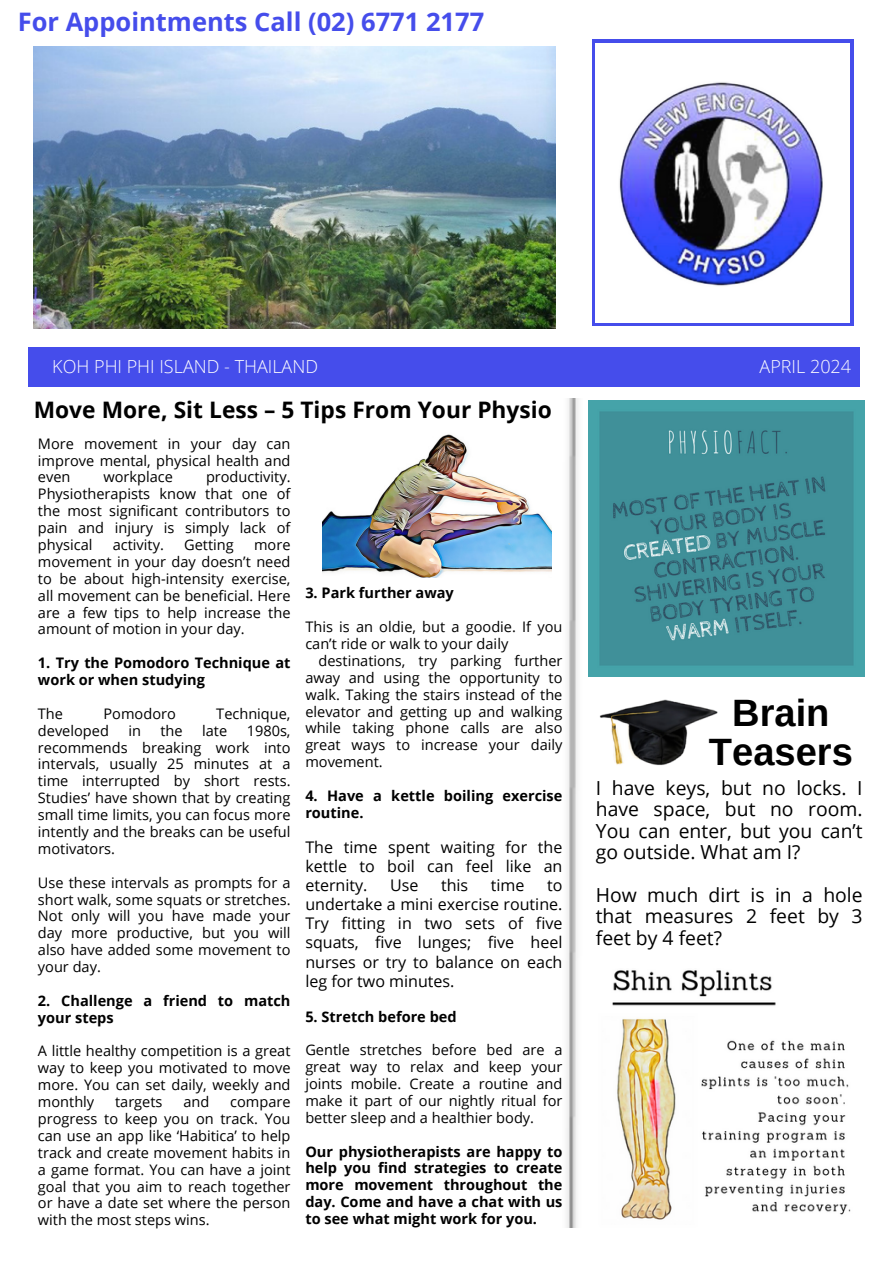
<style>
.page{position:relative;width:894px;height:1264px;background:#fff}
.page>*{position:absolute;margin:0;border:0;box-sizing:border-box;transform-origin:0 0}
.t1{font:700 38.1px/39px "Arimo";color:#000;text-align:center}
.t2{font:700 25.5px "Open Sans";color:#454deb}
.t3{font:700 22.8px "Open Sans";color:#000}
.t4{font:19.35px/21.3px "Open Sans";color:#000;text-align:justify}
.t5{font:300 18px "Open Sans";color:#fff}
.t6{font:16.05px/19.2px "Open Sans";color:#000}
.t7{font:14.55px/16.8px "Open Sans";color:#000;text-align:justify}
.t8{font:700 14.55px/16.8px "Open Sans";color:#000}
</style>
<div class="page">
<div style="left:28px;top:347px;width:831px;height:39px;background:#454deb"></div>
<div style="left:592px;top:39px;width:261px;height:287px;background:linear-gradient(to right,#454deb,#454deb)"></div>
<div style="left:595px;top:43px;width:254px;height:279px;background:#fff"></div>
<img style="left:619px;top:82px;width:204px;height:204px">
<img style="left:566px;top:398px;width:12px;height:828px">
<img style="left:34px;top:46px;width:521px;height:282px">
<img style="left:599px;top:699px;width:119px;height:67px">
<img style="left:588px;top:401px;width:276px;height:275px">
<img style="left:612px;top:970px;width:239px;height:250px">
<img style="left:323px;top:434px;width:228px;height:143px">
<p class="t2" style="left:18px;top:4px;width:468px">For Appointments Call (02) 6771 2177</p>
<p class="t5" style="left:52px;top:354px;width:267px">KOH PHI PHI ISLAND - THAILAND</p>
<h1 class="t5" style="left:759px;top:354px;width:93px">APRIL 2024</h1>
<h2 class="t5" style="left:680px;top:354px;width:159px">APRIL NEWSLETTER</h2>
<p class="t3" style="left:34px;top:393px;width:519px">Move More, Sit Less – 5 Tips From Your Physio</p>
<p class="t7" style="left:38px;top:434px;width:254px">More movement in your day can improve mental, physical health and even</p>
<p class="t7" style="left:38px;top:468px;width:254px;text-indent:168px">productivity.<br>Physiotherapists know that one of the most significant contributors to pain and injury is simply lack of physical</p>
<p class="t7" style="left:103px;top:468px;width:71px">workplace</p>
<p class="t7" style="left:113px;top:536px;width:53px">activity.</p>
<p class="t7" style="left:184px;top:536px;width:51px">Getting</p>
<p class="t7" style="left:38px;top:536px;width:254px;text-indent:216px">more movement in your day doesn’t need to be about high-intensity exercise, all movement can be beneficial. Here are a few tips to help increase the amount of motion in your day.</p>
<h6 class="t8" style="left:38px;top:654px;width:254px">1. Try the Pomodoro Technique at work or when studying</h6>
<p class="t7" style="left:38px;top:704px;width:27px">The</p>
<p class="t7" style="left:103px;top:704px;width:74px">Pomodoro</p>
<p class="t7" style="left:216px;top:704px;width:76px">Technique,</p>
<p class="t7" style="left:38px;top:721px;width:72px">developed</p>
<p class="t7" style="left:128px;top:721px;width:14px">in</p>
<p class="t7" style="left:160px;top:721px;width:24px">the</p>
<p class="t7" style="left:202px;top:721px;width:27px">late</p>
<p class="t7" style="left:247px;top:721px;width:45px">1980s,</p>
<p class="t7" style="left:38px;top:738px;width:254px">recommends breaking work into intervals, usually 25 minutes at a time interrupted by short rests.<br>Studies’ have shown that by creating small time limits, you can focus more intently and the breaks can be useful motivators.</p>
<p class="t7" style="left:38px;top:873px;width:254px">Use these intervals as prompts for a</p>
<p class="t7" style="left:38px;top:890px;width:254px">short walk, some squats or stretches.<br>Not only will you have made your day more productive, but you will also have added some movement to your day.</p>
<p class="t8" style="left:38px;top:991px;width:254px">2. Challenge a friend to match your steps</p>
<h6 class="t7" style="left:38px;top:1042px;width:254px">A little healthy competition is a great way to keep you motivated to move more. You can set daily, weekly and monthly</h6>
<h6 class="t7" style="left:115px;top:1093px;width:49px">targets</h6>
<h6 class="t7" style="left:183px;top:1093px;width:27px">and</h6>
<h6 class="t7" style="left:38px;top:1093px;width:254px;text-indent:192px">compare progress to keep you on track. You can use an app like ‘Habitica’ to help track and create movement habits in a game format. You can have a joint goal that you aim to reach together or have a date set where the person with the most steps wins.</h6>
<p class="t8" style="left:305px;top:584px;width:150px">3. Park further away</p>
<h6 class="t7" style="left:305px;top:618px;width:258px">This is an oldie, but a goodie. If you can’t ride or walk to your daily</h6>
<p class="t7" style="left:305px;top:651px;width:258px;text-indent:13px">destinations, try parking further away and using the opportunity to walk. Taking the stairs instead of the elevator and getting up and walking while taking phone calls are also great ways to increase your daily movement.</p>
<p class="t8" style="left:305px;top:786px;width:258px">4. Have a kettle boiling exercise routine.</p>
<h6 class="t6" style="left:305px;top:836px;width:258px">The time spent waiting for the kettle to boil can feel like an</h6>
<p class="t6" style="left:305px;top:875px;width:64px">eternity.</p>
<p class="t6" style="left:390px;top:875px;width:30px">Use</p>
<p class="t6" style="left:441px;top:875px;width:29px">this</p>
<p class="t6" style="left:490px;top:875px;width:35px">time</p>
<p class="t6" style="left:305px;top:875px;width:258px;text-align:justify;text-indent:242px">to undertake a mini exercise routine.<br>Try fitting in two sets of five squats, five lunges; five heel nurses or try to balance on each leg for two minutes.</p>
<p class="t8" style="left:305px;top:1007px;width:153px">5. Stretch before bed</p>
<h6 class="t7" style="left:305px;top:1041px;width:258px">Gentle stretches before bed are a great way to relax and keep your joints mobile. Create a routine and make it part of our nightly ritual for better sleep and a healthier body.</h6>
<p class="t8" style="left:305px;top:1142px;width:258px;text-align:justify">Our physiotherapists are happy to help you find strategies to create more movement throughout the day. Come and have a chat with us to see what might work for you.</p>
<h4 class="t1" style="left:708px;top:692px;width:145px">Brain<br>Teasers</h4>
<p class="t4" style="left:595px;top:777px;width:268px">I have keys, but no locks. I have space, but no room.<br>You can enter, but you can’t go outside. What am I?</p>
<p class="t4" style="left:595px;top:883px;width:268px">How much dirt is in a hole that measures 2 feet by 3 feet by 4 feet?</p>
</div>
